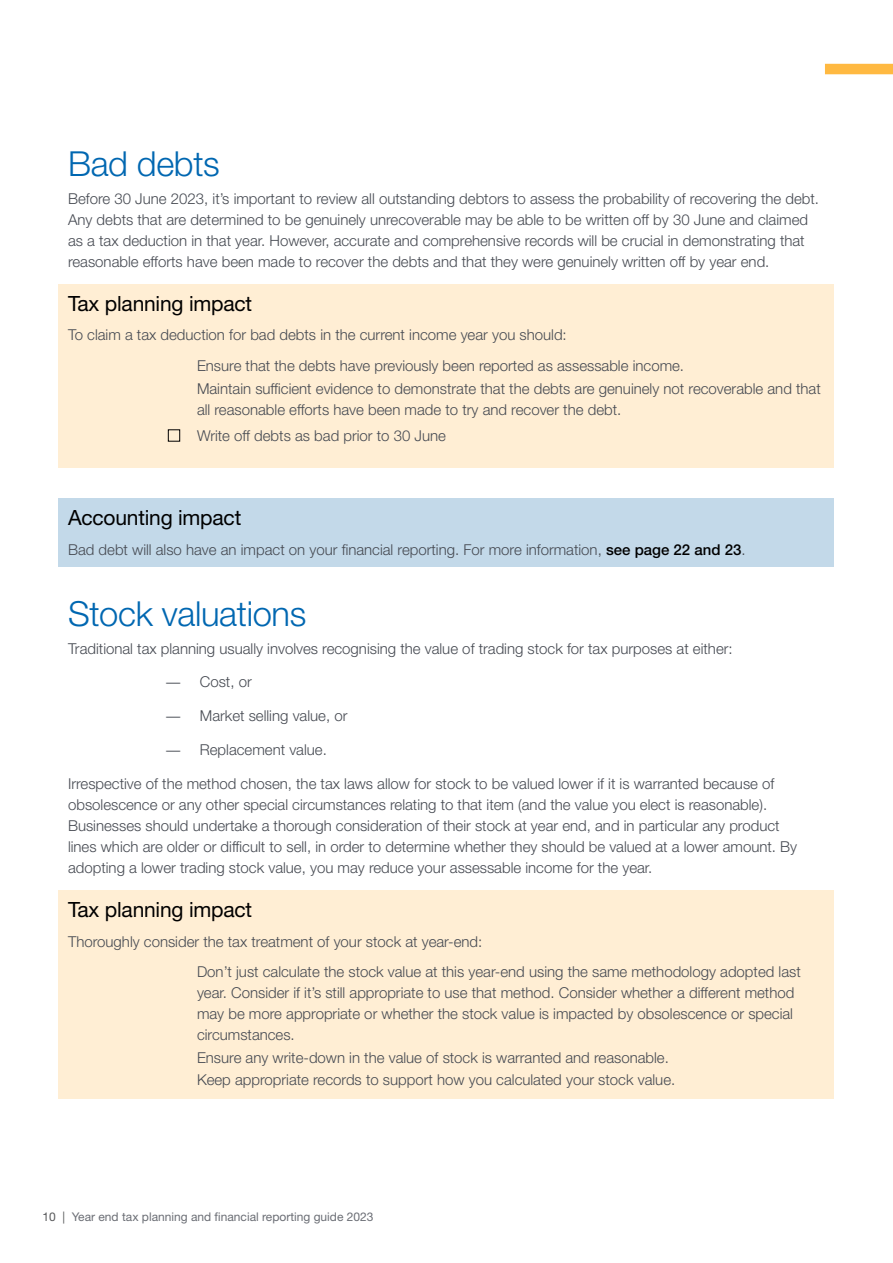
<style>
.page{position:relative;width:893px;height:1263px;background:#fff}
.page>*{position:absolute;margin:0;border:0;box-sizing:border-box;transform-origin:0 0}
.t1{font:300 34.5px "Helvetica Neue LT Std";letter-spacing:-.01em;color:#0067b1}
.t2{font:21px "Helvetica Neue LT Std";letter-spacing:-.01em;color:#000}
.t3{font:300 15px/21px "Helvetica Neue LT Std";color:#464a52}
.t4{font:12px "Helvetica Neue LT Std";color:#6b6e75}
.s1{font-weight:500;color:#000}
.s2{font-family:"Myriad Pro";font-weight:400}
.s3{color:#58595b}
</style>
<div class="page">
<div style="left:59px;top:284px;width:775px;height:184px;background:#ffeed4"></div>
<div style="left:59px;top:498px;width:775px;height:69px;background:#c3d9e9"></div>
<div style="left:59px;top:890px;width:775px;height:208px;background:#ffeed4"></div>
<div style="left:825px;top:64px;width:68px;height:10px;background:#ffb941"></div>
<div style="left:168px;top:429px;width:12px;height:12px;border:1px solid #000"></div>
<h1 class="t1" style="left:68px;top:142px;width:153px">Bad debts</h1>
<p class="t3" style="left:68px;top:187px;width:753px">Before 30 June 2023, it’s important to review all outstanding debtors to assess the probability of recovering the debt.<br>Any debts that are determined to be genuinely unrecoverable may be able to be written off by 30 June and claimed as a tax deduction in that year. However, accurate and comprehensive records will be crucial in demonstrating that reasonable efforts have been made to recover the debts and that they were genuinely written off by year end.</p>
<h2 class="t2" style="left:68px;top:291px;width:186px">Tax planning impact</h2>
<p class="t3" style="left:197px;top:319px;width:489px;line-height:30.8px;text-indent:-129px">To claim a tax deduction for bad debts in the current income year you should:<br>Ensure that the debts have previously been reported as assessable income.</p>
<p class="t3" style="left:197px;top:377px;width:625px">Maintain sufficient evidence to demonstrate that the debts are genuinely not recoverable and that all reasonable efforts have been made to try and recover the debt.</p>
<p class="t3" style="left:197px;top:424px;width:250px">Write off debts as bad prior to 30 June</p>
<h2 class="t2" style="left:68px;top:505px;width:175px">Accounting impact</h2>
<p class="t3" style="left:68px;top:539px;width:679px">Bad debt will also have an impact on your financial reporting. For more information, <span class="s1">see page 22 and 23</span>.</p>
<h1 class="t1" style="left:68px;top:593px;width:240px">Stock valuations</h1>
<p class="t3" style="left:68px;top:638px;width:666px">Traditional tax planning usually involves recognising the value of trading stock for tax purposes at either:</p>
<p class="t3" style="left:166px;top:671px;width:87px"><span class="s2">—</span> Cost, or</p>
<p class="t3" style="left:166px;top:705px;width:183px"><span class="s2">—</span> Market selling value, or</p>
<p class="t3" style="left:166px;top:739px;width:163px"><span class="s2">—</span> Replacement value.</p>
<p class="t3" style="left:68px;top:773px;width:731px">Irrespective of the method chosen, the tax laws allow for stock to be valued lower if it is warranted because of obsolescence or any other special circumstances relating to that item (and the value you elect is reasonable).<br>Businesses should undertake a thorough consideration of their stock at year end, and in particular any product lines which are older or difficult to sell, in order to determine whether they should be valued at a lower amount. By adopting a lower trading stock value, you may reduce your assessable income for the year.</p>
<h2 class="t2" style="left:68px;top:897px;width:186px">Tax planning impact</h2>
<p class="t3" style="left:197px;top:926px;width:605px;line-height:30.8px;text-indent:-129px">Thoroughly consider the tax treatment of your stock at year-end:<br>Don’t just calculate the stock value at this year-end using the same methodology adopted last</p>
<p class="t3" style="left:197px;top:982px;width:599px;line-height:21.8px">year. Consider if it’s still appropriate to use that method. Consider whether a different method may be more appropriate or whether the stock value is impacted by obsolescence or special circumstances.<br>Ensure any write-down in the value of stock is warranted and reasonable.<br>Keep appropriate records to support how you calculated your stock value.</p>
<p class="t4" style="left:43px;top:1209px;width:332px"><span class="s3">10 |</span> Year end tax planning and financial reporting guide 2023</p>
</div>
